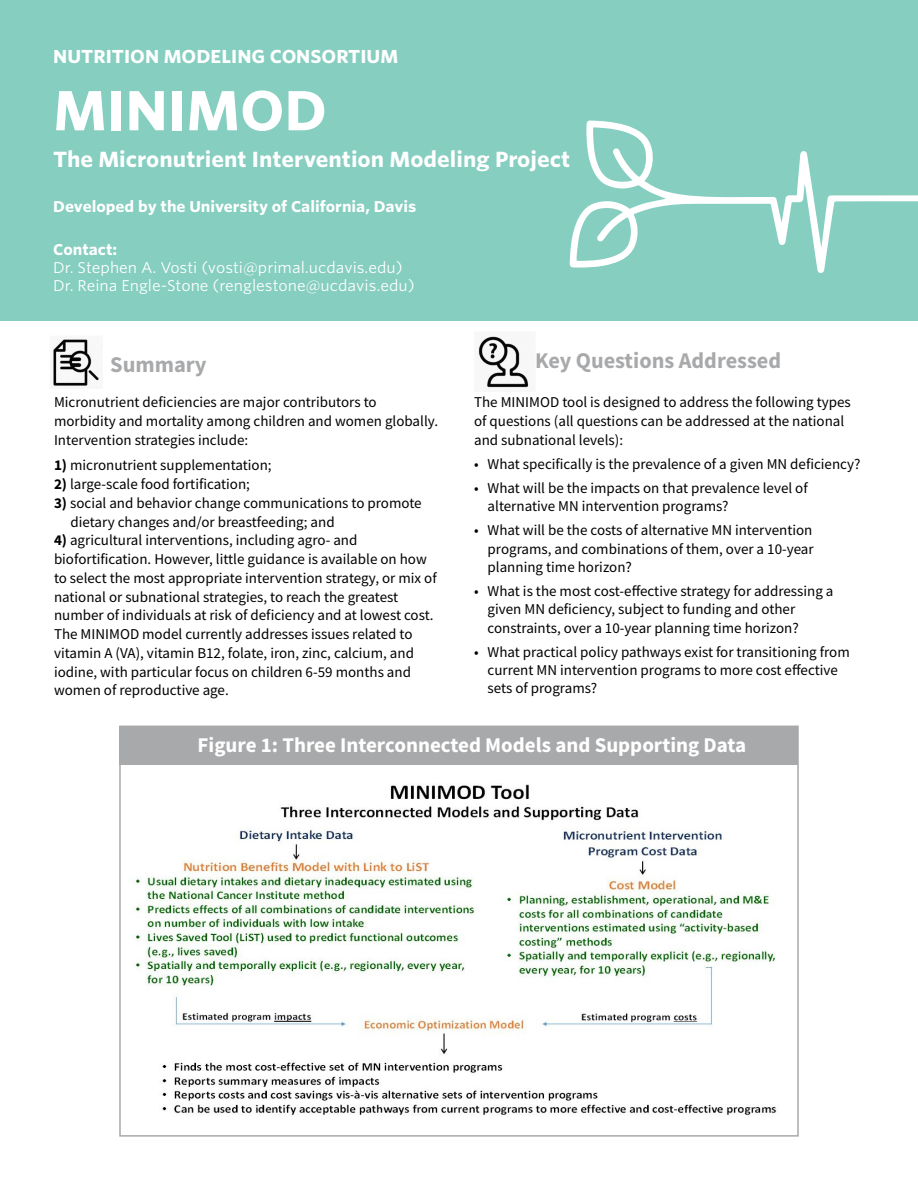
<style>
.page{position:relative;width:918px;height:1188px;background:#fff}
.page>*{position:absolute;margin:0;border:0;box-sizing:border-box;transform-origin:0 0}
.t1{font:700 54px "Whitney S Sm";color:#fff}
.t2{font:700 22.5px "Source Sans Pro";color:#a8a9ab}
.t3{font:700 21px "Source Sans Pro";color:#fff}
.t4{font:700 21px "Whitney S Sm";color:#fff}
.t5{font:700 18px "Whitney S Sm";color:#fff}
.t6{font:15px/18.8px "Source Sans Pro";color:#000}
.t7{font:15px/18px "Whitney S Sm";color:#fff}
.t8{font:700 15px "Whitney S Sm";color:#fff}
.s1{font-weight:700}
</style>
<div class="page">
<div style="left:0;top:0;width:918px;height:320px;background:#85cec0"></div>
<svg style="left:570px;top:121px;width:348px;height:152px"></svg>
<img style="left:50px;top:337px;width:53px;height:52px">
<img style="left:474px;top:332px;width:61px;height:60px">
<div style="left:120px;top:726px;width:678px;height:39px;background:#a8a9ab"></div>
<img style="left:136px;top:784px;width:641px;height:331px">
<div style="left:119px;top:726px;width:680px;height:411px;border:2px solid #a8a9ab"></div>
<p class="t5" style="left:53px;top:44px;width:347px">NUTRITION MODELING CONSORTIUM</p>
<h1 class="t1" style="left:53px;top:73px;width:275px">MINIMOD</h1>
<h3 class="t4" style="left:53px;top:145px;width:519px">The Micronutrient Intervention Modeling Project</h3>
<p class="t8" style="left:53px;top:196px;width:365px">Developed by the University of California, Davis</p>
<p class="t8" style="left:53px;top:239px;width:66px">Contact:</p>
<p class="t7" style="left:53px;top:258px;width:363px">Dr. Stephen A. Vosti (vosti@primal.ucdavis.edu)<br>Dr. Reina Engle-Stone (renglestone@ucdavis.edu)</p>
<h2 class="t2" style="left:110px;top:350px;width:98px">Summary</h2>
<p class="t6" style="left:54px;top:393px;width:386px">Micronutrient deficiencies are major contributors to morbidity and mortality among children and women globally.<br>Intervention strategies include:</p>
<p class="t6" style="left:54px;top:456px;width:219px"><span class="s1">1)</span> micronutrient supplementation;</p>
<p class="t6" style="left:54px;top:475px;width:198px"><span class="s1">2)</span> large-scale food fortification;</p>
<p class="t6" style="left:70px;top:493px;width:353px;text-indent:-16px"><span class="s1">3)</span> social and behavior change communications to promote dietary changes and/or breastfeeding; and</p>
<p class="t6" style="left:54px;top:531px;width:384px"><span class="s1">4)</span> agricultural interventions, including agro- and biofortification. However, little guidance is available on how to select the most appropriate intervention strategy, or mix of national or subnational strategies, to reach the greatest number of individuals at risk of deficiency and at lowest cost.<br>The MINIMOD model currently addresses issues related to vitamin A (VA), vitamin B12, folate, iron, zinc, calcium, and iodine, with particular focus on children 6-59 months and women of reproductive age.</p>
<h2 class="t2" style="left:535px;top:345px;width:248px">Key Questions Addressed</h2>
<p class="t6" style="left:474px;top:393px;width:378px">The MINIMOD tool is designed to address the following types of questions (all questions can be addressed at the national and subnational levels):</p>
<p class="t6" style="left:474px;top:454px;width:388px">• What specifically is the prevalence of a given MN deficiency?</p>
<p class="t6" style="left:488px;top:478px;width:322px;text-indent:-14px">• What will be the impacts on that prevalence level of alternative MN intervention programs?</p>
<p class="t6" style="left:488px;top:521px;width:328px;text-align:justify;text-indent:-14px">• What will be the costs of alternative MN intervention programs, and combinations of them, over a 10-year planning time horizon?</p>
<p class="t6" style="left:488px;top:582px;width:347px;text-indent:-14px">• What is the most cost-effective strategy for addressing a given MN deficiency, subject to funding and other constraints, over a 10-year planning time horizon?</p>
<p class="t6" style="left:488px;top:642px;width:364px;text-indent:-14px">• What practical policy pathways exist for transitioning from current MN intervention programs to more cost effective sets of programs?</p>
<h3 class="t3" style="left:198px;top:731px;width:550px">Figure 1: Three Interconnected Models and Supporting Data</h3>
</div>
